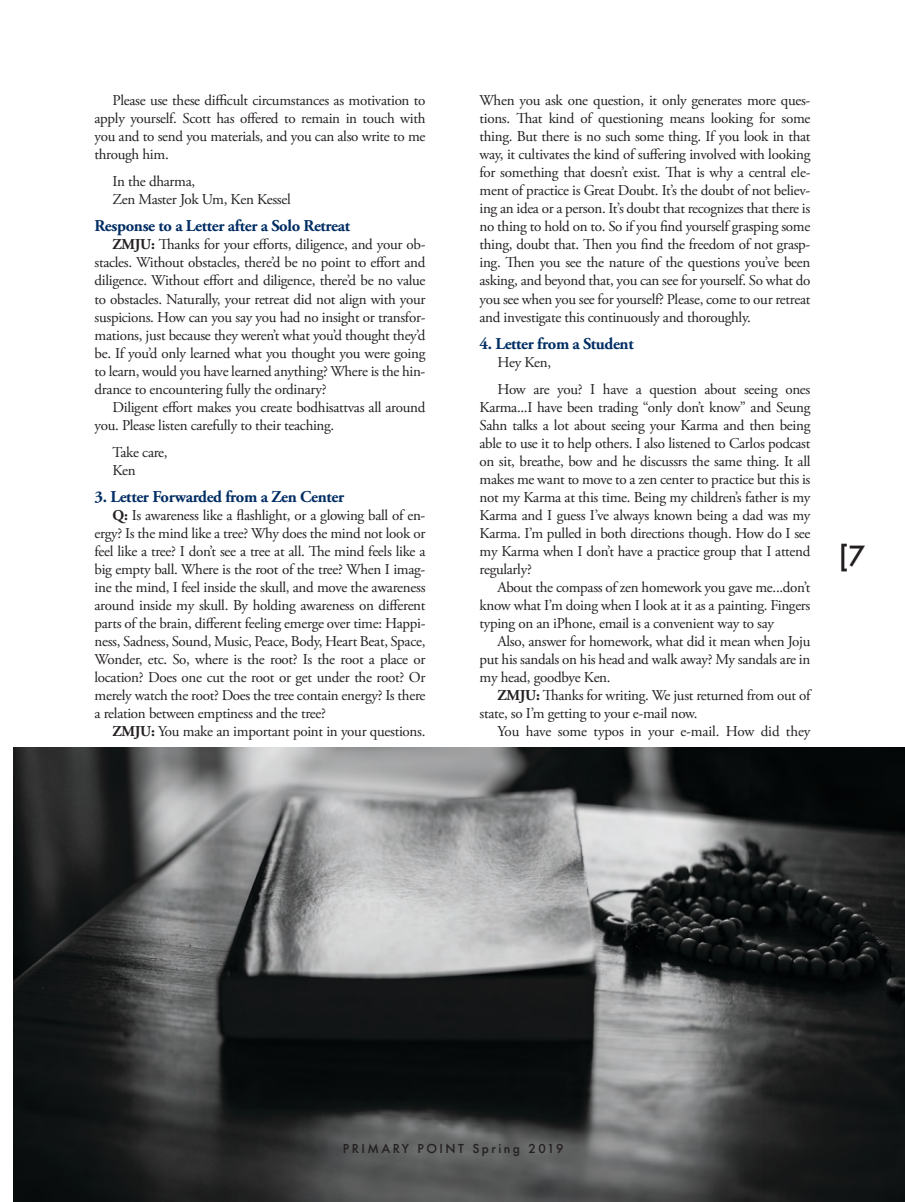
<style>
.page{position:relative;width:905px;height:1202px;background:#fff}
.page>*{position:absolute;margin:0;border:0;box-sizing:border-box;transform-origin:0 0}
.t1{font:500 27px "Futura";color:#231f20}
.t2{font:700 16.5px "Adobe Garamond Pro";letter-spacing:-.02em;color:#002d63}
.t3{font:15px/18px "Adobe Garamond Pro";letter-spacing:-.02em;color:#231f20;text-align:justify}
.t4{font:500 12px "Futura";letter-spacing:.2em;color:#231f20}
.s1{font-weight:700}
</style>
<div class="page">
<img style="left:14px;top:748px;width:890px;height:453px">
<p class="t3" style="left:94px;top:92px;width:332px;text-indent:18px">Please use these difficult circumstances as motivation to apply yourself. Scott has offered to remain in touch with you and to send you materials, and you can also write to me through him.</p>
<p class="t3" style="left:112px;top:173px;width:180px">In the dharma,<br>Zen Master Jok Um, Ken Kessel</p>
<p class="t2" style="left:94px;top:217px;width:257px">Response to a Letter after a Solo Retreat</p>
<p class="t3" style="left:94px;top:236px;width:332px;text-indent:18px"><span class="s1">ZMJU:</span> Thanks for your efforts, diligence, and your ob&shy;stacles. Without obstacles, there’d be no point to effort and diligence. Without effort and diligence, there’d be no value to obstacles. Naturally, your retreat did not align with your suspicions. How can you say you had no insight or transfor&shy;mations, just because they weren’t what you’d thought they’d be. If you’d only learned what you thought you were going to learn, would you have learned anything? Where is the hin&shy;drance to encountering fully the ordinary?</p>
<p class="t3" style="left:94px;top:398px;width:332px;text-indent:18px">Diligent effort makes you create bodhisattvas all around you. Please listen carefully to their teaching.</p>
<p class="t3" style="left:112px;top:443px;width:57px">Take care,<br>Ken</p>
<p class="t2" style="left:94px;top:487px;width:251px">3. Letter Forwarded from a Zen Center</p>
<p class="t3" style="left:94px;top:506px;width:332px;text-indent:18px"><span class="s1">Q:</span> Is awareness like a flashlight, or a glowing ball of en&shy;ergy? Is the mind like a tree? Why does the mind not look or feel like a tree? I don’t see a tree at all. The mind feels like a big empty ball. Where is the root of the tree? When I imag&shy;ine the mind, I feel inside the skull, and move the awareness around inside my skull. By holding awareness on different parts of the brain, different feeling emerge over time: Happi&shy;ness, Sadness, Sound, Music, Peace, Body, Heart Beat, Space, Wonder, etc. So, where is the root? Is the root a place or location? Does one cut the root or get under the root? Or merely watch the root? Does the tree contain energy? Is there a relation between emptiness and the tree?</p>
<p class="t3" style="left:112px;top:722px;width:314px"><span class="s1">ZMJU:</span> You make an important point in your questions.</p>
<p class="t3" style="left:479px;top:92px;width:332px">When you ask one question, it only generates more ques&shy;tions. That kind of questioning means looking for some thing. But there is no such some thing. If you look in that way, it cultivates the kind of suffering involved with looking for something that doesn’t exist. That is why a central ele&shy;ment of practice is Great Doubt. It’s the doubt of not believ&shy;ing an idea or a person. It’s doubt that recognizes that there is no thing to hold on to. So if you find yourself grasping some thing, doubt that. Then you find the freedom of not grasp&shy;ing. Then you see the nature of the questions you’ve been asking, and beyond that, you can see for yourself. So what do you see when you see for yourself? Please, come to our retreat and investigate this continuously and thoroughly.</p>
<p class="t2" style="left:479px;top:334px;width:156px">4. Letter from a Student</p>
<p class="t3" style="left:497px;top:349px;width:314px;line-height:27px">Hey Ken,<br>How are you? I have a question about seeing ones</p>
<p class="t3" style="left:479px;top:398px;width:332px">Karma...I have been trading “only don’t know” and Seung Sahn talks a lot about seeing your Karma and then being able to use it to help others. I also listened to Carlos podcast on sit, breathe, bow and he discussrs the same thing. It all makes me want to move to a zen center to practice but this is not my Karma at this time. Being my children’s father is my Karma and I guess I’ve always known being a dad was my Karma. I’m pulled in both directions though. How do I see my Karma when I don’t have a practice group that I attend regularly?</p>
<p class="t3" style="left:479px;top:578px;width:332px;text-indent:18px">About the compass of zen homework you gave me...don’t know what I’m doing when I look at it as a painting. Fingers typing on an iPhone, email is a convenient way to say</p>
<p class="t3" style="left:479px;top:632px;width:332px;text-indent:18px">Also, answer for homework, what did it mean when Joju put his sandals on his head and walk away? My sandals are in my head, goodbye Ken.</p>
<p class="t3" style="left:479px;top:686px;width:332px;text-indent:18px"><span class="s1">ZMJU:</span> Thanks for writing. We just returned from out of state, so I’m getting to your e-mail now.</p>
<p class="t3" style="left:497px;top:722px;width:314px">You have some typos in your e-mail. How did they</p>
<h1 class="t1" style="left:838px;top:537px;width:28px">[7</h1>
<p class="t4" style="left:343px;top:1140px;width:222px">PRIMARY POINT Spring 2019</p>
</div>
